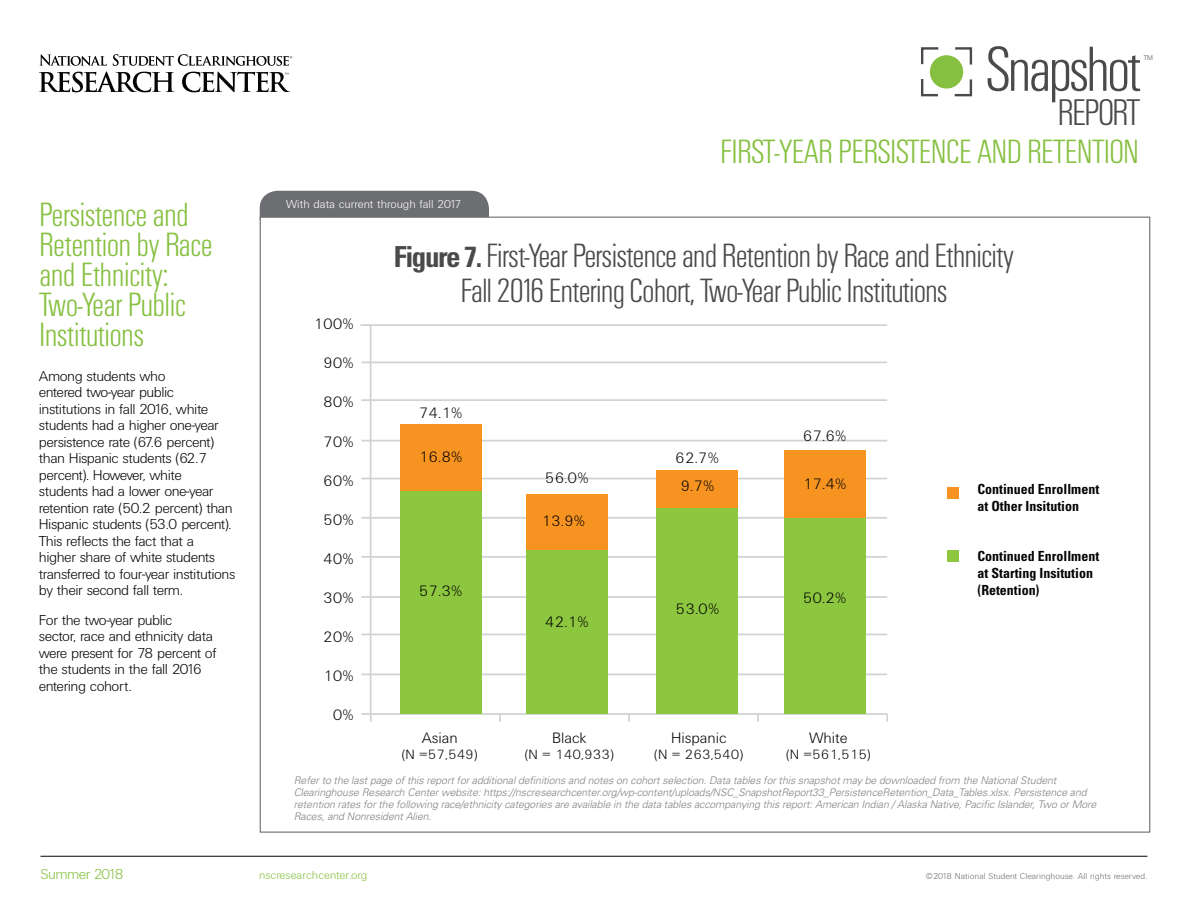
<style>
.page{position:relative;width:1188px;height:918px;background:#fff}
.page>*{position:absolute;margin:0;border:0;box-sizing:border-box;transform-origin:0 0}
.t1{font:66.15px "Univers Light Cond DTC";letter-spacing:-.07em;color:#4a4a4c}
.t2{font:38.55px "Univers Light Cond DTC";letter-spacing:-.07em;color:#4a4a4c}
.t3{font:34.95px/34.5px "Univers Light Cond DTC";letter-spacing:-.05em;color:#4a4a4c;text-align:center}
.t4{font:34.95px/30px "Univers Light Cond DTC";letter-spacing:-.04em;color:#86c040}
.t5{font:15.75px/27.3px "Univers Light DTC";color:#050504;text-align:center}
.t6{font:15px/16.5px "Univers Light DTC";letter-spacing:-.03em;color:#040503}
.t7{font:15px "Univers Light DTC";letter-spacing:-.04em;color:#86c040}
.t8{font:700 condensed 13.95px/16.8px "Univers";color:#040503}
.t9{font:13.95px "Univers Light DTC";color:#050504}
.t10{font:12px "Univers Light DTC";color:#fff}
.t11{font:12px "Univers Light DTC";color:#86c040}
.t12{font:italic 300 10.5px/12px "Univers";letter-spacing:-.01em;color:#808385}
.t13{font:9px "Univers Light DTC";color:#6d6e71}
.t14{font:7.05px "Univers Light DTC";color:#4a4a4c}
.s1{font-family:"Univers";font-weight:700;font-stretch:condensed;font-size:28.95px}
</style>
<div class="page">
<svg style="left:39px;top:54px;width:253px;height:38px"></svg>
<div style="left:260px;top:191px;width:229px;height:45px;background:#6d6e71;border-radius:18px"></div>
<div style="left:260px;top:217px;width:890px;height:616px;background:#fff;border:1px solid #6d6e71"></div>
<div style="left:930px;top:55px;width:33px;height:34px;background:#86c040;border-radius:50%"></div>
<svg style="left:921px;top:47px;width:20px;height:20px"></svg>
<svg style="left:953px;top:47px;width:20px;height:20px"></svg>
<svg style="left:921px;top:77px;width:19px;height:20px"></svg>
<svg style="left:952px;top:77px;width:21px;height:20px"></svg>
<hr style="left:40px;top:856px;width:1108px;height:1px;background:#040503">
<hr style="left:361px;top:324px;width:526px;height:2px;background:#d1d2d3">
<hr style="left:361px;top:362px;width:526px;height:1px;background:#d1d2d3">
<hr style="left:361px;top:399px;width:526px;height:2px;background:#d1d2d3">
<hr style="left:361px;top:440px;width:526px;height:2px;background:#d1d2d3">
<hr style="left:361px;top:517px;width:526px;height:2px;background:#d1d2d3">
<hr style="left:361px;top:478px;width:526px;height:1px;background:#d1d2d3">
<hr style="left:361px;top:556px;width:526px;height:2px;background:#d1d2d3">
<hr style="left:361px;top:596px;width:526px;height:2px;background:#d1d2d3">
<hr style="left:361px;top:674px;width:526px;height:1px;background:#d1d2d3">
<hr style="left:361px;top:634px;width:526px;height:1px;background:#d1d2d3">
<hr style="left:361px;top:713px;width:526px;height:2px;background:#d1d2d3">
<hr style="left:370px;top:325px;width:1px;height:389px;background:#d1d2d3">
<svg style="left:370px;top:715px;width:2px;height:7px"></svg>
<svg style="left:499px;top:715px;width:2px;height:7px"></svg>
<svg style="left:628px;top:715px;width:2px;height:7px"></svg>
<svg style="left:757px;top:715px;width:2px;height:7px"></svg>
<svg style="left:886px;top:714px;width:2px;height:8px"></svg>
<div style="left:948px;top:487px;width:11px;height:12px;background:#f79320"></div>
<div style="left:948px;top:551px;width:11px;height:11px;background:#8dc63f"></div>
<div style="left:400px;top:491px;width:81px;height:223px;background:#8dc63f"></div>
<div style="left:400px;top:425px;width:81px;height:66px;background:#f79320"></div>
<div style="left:526px;top:545px;width:81px;height:169px;background:#8dc63f"></div>
<div style="left:526px;top:494px;width:81px;height:56px;background:#f79320"></div>
<div style="left:657px;top:508px;width:81px;height:206px;background:#8dc63f"></div>
<div style="left:657px;top:470px;width:81px;height:38px;background:#f79320"></div>
<div style="left:784px;top:518px;width:81px;height:196px;background:#8dc63f"></div>
<div style="left:784px;top:451px;width:81px;height:67px;background:#f79320"></div>
<h1 class="t1" style="left:985px;top:34px;width:158px">Snapshot</h1>
<h2 class="t2" style="left:1057px;top:91px;width:85px">REPORT</h2>
<p class="t14" style="left:1144px;top:54px;width:11px">TM</p>
<h3 class="t4" style="left:39px;top:200px;width:176px">Persistence and<br>Retention by Race and Ethnicity:<br>Two-Year Public<br>Institutions</h3>
<p class="t6" style="left:39px;top:367px;width:198px">Among students who<br>entered two-year public institutions in fall 2016, white students had a higher one-year persistence rate (67.6 percent) than Hispanic students (62.7 percent). However, white<br>students had a lower one-year retention rate (50.2 percent) than<br>Hispanic students (53.0 percent).<br>This reflects the fact that a<br>higher share of white students transferred to four-year institutions by their second fall term.</p>
<h3 class="t6" style="left:39px;top:611px;width:179px">For the two-year public<br>sector, race and ethnicity data were present for 78 percent of the students in the fall 2016 entering cohort.</h3>
<p class="t10" style="left:286px;top:198px;width:177px">With data current through fall 2017</p>
<h3 class="t4" style="left:720px;top:137px;width:421px">FIRST-YEAR PERSISTENCE AND RETENTION</h3>
<h3 class="t5" style="left:313px;top:311px;width:42px">100%</h3>
<h3 class="t5" style="left:323px;top:350px;width:32px">90%</h3>
<h3 class="t5" style="left:323px;top:389px;width:32px">80%</h3>
<h3 class="t5" style="left:323px;top:428px;width:32px">70%</h3>
<h3 class="t5" style="left:323px;top:467px;width:32px">60%</h3>
<h3 class="t5" style="left:323px;top:506px;width:32px">50%</h3>
<h3 class="t5" style="left:323px;top:545px;width:32px">40%</h3>
<h3 class="t5" style="left:323px;top:584px;width:32px">30%</h3>
<h3 class="t5" style="left:323px;top:623px;width:32px">20%</h3>
<h3 class="t5" style="left:323px;top:662px;width:32px">10%</h3>
<h3 class="t5" style="left:333px;top:701px;width:22px">0%</h3>
<h3 class="t3" style="left:394px;top:239px;width:622px"><span class="s1">Figure 7.</span> First-Year Persistence and Retention by Race and Ethnicity<br>Fall 2016 Entering Cohort, Two-Year Public Institutions</h3>
<h3 class="t5" style="left:419px;top:399px;width:45px">74.1%</h3>
<h3 class="t5" style="left:419px;top:443px;width:45px">16.8%</h3>
<h3 class="t5" style="left:419px;top:577px;width:45px">57.3%</h3>
<h3 class="t5" style="left:422px;top:724px;width:37px">Asian</h3>
<h3 class="t9" style="left:402px;top:747px;width:78px">(N =57,549)</h3>
<h3 class="t5" style="left:545px;top:464px;width:45px">56.0%</h3>
<h3 class="t5" style="left:541px;top:507px;width:45px">13.9%</h3>
<h3 class="t5" style="left:545px;top:608px;width:45px">42.1%</h3>
<h3 class="t5" style="left:675px;top:445px;width:45px">62.7%<br>9.7%</h3>
<h3 class="t5" style="left:676px;top:595px;width:45px">53.0%</h3>
<h3 class="t5" style="left:552px;top:724px;width:36px">Black</h3>
<h3 class="t9" style="left:525px;top:747px;width:91px">(N = 140,933)</h3>
<h3 class="t5" style="left:671px;top:724px;width:57px">Hispanic</h3>
<h3 class="t9" style="left:654px;top:747px;width:91px">(N = 263,540)</h3>
<h3 class="t5" style="left:803px;top:422px;width:45px">67.6%</h3>
<h3 class="t5" style="left:803px;top:470px;width:45px">17.4%</h3>
<h3 class="t5" style="left:803px;top:584px;width:45px">50.2%</h3>
<h3 class="t5" style="left:809px;top:724px;width:40px">White</h3>
<h3 class="t9" style="left:786px;top:747px;width:86px">(N =561,515)</h3>
<h3 class="t8" style="left:978px;top:481px;width:123px">Continued Enrollment at Other Insitution</h3>
<h3 class="t8" style="left:978px;top:548px;width:123px">Continued Enrollment at Starting Insitution (Retention)</h3>
<p class="t12" style="left:294px;top:774px;width:804px">Refer to the last page of this report for additional definitions and notes on cohort selection. Data tables for this snapshot may be downloaded from the National Student Clearinghouse Research Center website: https://nscresearchcenter.org/wp-content/uploads/NSC_SnapshotReport33_PersistenceRetention_Data_Tables.xlsx. Persistence and retention rates for the following race/ethnicity categories are available in the data tables accompanying this report: American Indian / Alaska Native, Pacific Islander, Two or More Races, and Nonresident Alien.</p>
<h3 class="t7" style="left:40px;top:866px;width:85px">Summer 2018</h3>
<p class="t11" style="left:259px;top:868px;width:109px">nscresearchcenter.org</p>
<p class="t13" style="left:926px;top:871px;width:223px">©2018 National Student Clearinghouse. All rights reserved.</p>
</div>
